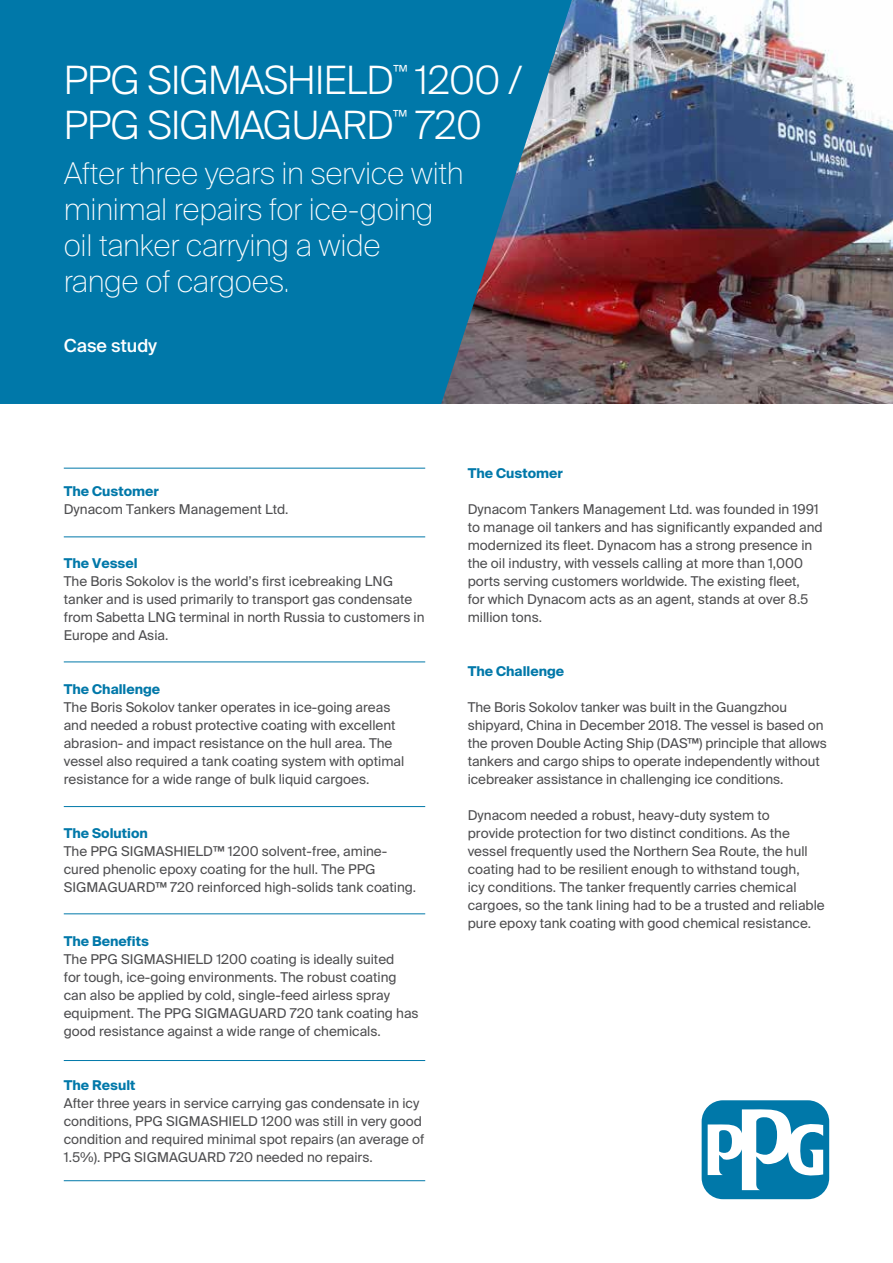
<style>
.page{position:relative;width:893px;height:1263px;background:#fff}
.page>*{position:absolute;margin:0;border:0;box-sizing:border-box;transform-origin:0 0}
.t1{font:300 39px "Suisse Intl";letter-spacing:-.015em;color:#fff}
.t2{font:100 30px/36px "Suisse Intl";letter-spacing:-.01em;color:#fff}
.t3{font:500 18px "Suisse Intl";color:#fff}
.t4{font:300 16.65px "Suisse Intl";color:#fff}
.t5{font:13.5px/18px "Suisse Intl";color:#4d4d4f}
.t6{font:700 13.5px "Suisse Intl";color:#0078a9}
</style>
<div class="page">
<div style="left:702px;top:1100px;width:127px;height:99px;background:#0078a9;border-radius:21px"></div>
<svg style="left:708px;top:1109px;width:115px;height:81px"></svg>
<hr style="left:64px;top:536px;width:361px;height:1px;background:#0078a9">
<hr style="left:64px;top:468px;width:361px;height:1px;background:#0078a9">
<hr style="left:64px;top:661px;width:361px;height:1px;background:#0078a9">
<hr style="left:64px;top:806px;width:361px;height:1px;background:#0078a9">
<hr style="left:64px;top:913px;width:361px;height:1px;background:#0078a9">
<hr style="left:64px;top:1060px;width:361px;height:1px;background:#0078a9">
<hr style="left:64px;top:1180px;width:361px;height:1px;background:#0078a9">
<img style="left:572px;top:0;width:321px;height:404px">
<svg style="left:0;top:0;width:572px;height:404px;background:#0e75a1"></svg>
<h1 class="t1" style="left:64px;top:58px;width:331px">PPG SIGMASHIELD</h1>
<p class="t4" style="left:393px;top:61px;width:16px">™</p>
<h1 class="t1" style="left:416px;top:58px;width:108px">1200 /</h1>
<h1 class="t1" style="left:64px;top:103px;width:331px">PPG SIGMAGUARD</h1>
<p class="t4" style="left:393px;top:106px;width:16px">™</p>
<h1 class="t1" style="left:415px;top:103px;width:68px">720</h1>
<h2 class="t2" style="left:64px;top:156px;width:401px">After three years in service with minimal repairs for ice-going oil tanker carrying a wide<br>range of cargoes.</h2>
<h3 class="t3" style="left:64px;top:335px;width:95px">Case study</h3>
<p class="t6" style="left:64px;top:484px;width:97px">The Customer</p>
<p class="t5" style="left:64px;top:500px;width:226px">Dynacom Tankers Management Ltd.</p>
<p class="t6" style="left:64px;top:556px;width:75px">The Vessel</p>
<p class="t5" style="left:64px;top:572px;width:362px">The Boris Sokolov is the world’s first icebreaking LNG tanker and is used primarily to transport gas condensate from Sabetta LNG terminal in north Russia to customers in Europe and Asia.</p>
<p class="t6" style="left:64px;top:682px;width:98px">The Challenge</p>
<p class="t5" style="left:64px;top:698px;width:342px">The Boris Sokolov tanker operates in ice-going areas and needed a robust protective coating with excellent abrasion- and impact resistance on the hull area. The vessel also required a tank coating system with optimal resistance for a wide range of bulk liquid cargoes.</p>
<p class="t6" style="left:64px;top:825px;width:86px">The Solution</p>
<p class="t5" style="left:64px;top:842px;width:354px">The PPG SIGMASHIELD™ 1200 solvent-free, amine&shy;cured phenolic epoxy coating for the hull. The PPG<br>SIGMAGUARD™ 720 reinforced high-solids tank coating.</p>
<p class="t6" style="left:64px;top:933px;width:87px">The Benefits</p>
<p class="t5" style="left:64px;top:950px;width:356px">The PPG SIGMASHIELD 1200 coating is ideally suited<br>for tough, ice-going environments. The robust coating can also be applied by cold, single-feed airless spray equipment. The PPG SIGMAGUARD 720 tank coating has good resistance against a wide range of chemicals.</p>
<p class="t6" style="left:64px;top:1077px;width:73px">The Result</p>
<p class="t5" style="left:64px;top:1094px;width:362px">After three years in service carrying gas condensate in icy conditions, PPG SIGMASHIELD 1200 was still in very good condition and required minimal spot repairs (an average of 1.5%). PPG SIGMAGUARD 720 needed no repairs.</p>
<p class="t6" style="left:468px;top:465px;width:97px">The Customer</p>
<p class="t5" style="left:468px;top:500px;width:356px">Dynacom Tankers Management Ltd. was founded in 1991 to manage oil tankers and has significantly expanded and modernized its fleet. Dynacom has a strong presence in the oil industry, with vessels calling at more than 1,000 ports serving customers worldwide. The existing fleet,<br>for which Dynacom acts as an agent, stands at over 8.5 million tons.</p>
<p class="t6" style="left:468px;top:663px;width:98px">The Challenge</p>
<p class="t5" style="left:468px;top:698px;width:361px">The Boris Sokolov tanker was built in the Guangzhou shipyard, China in December 2018. The vessel is based on the proven Double Acting Ship (DAS™) principle that allows tankers and cargo ships to operate independently without icebreaker assistance in challenging ice conditions.</p>
<p class="t5" style="left:468px;top:806px;width:358px">Dynacom needed a robust, heavy-duty system to<br>provide protection for two distinct conditions. As the vessel frequently used the Northern Sea Route, the hull coating had to be resilient enough to withstand tough,<br>icy conditions. The tanker frequently carries chemical cargoes, so the tank lining had to be a trusted and reliable pure epoxy tank coating with good chemical resistance.</p>
</div>
